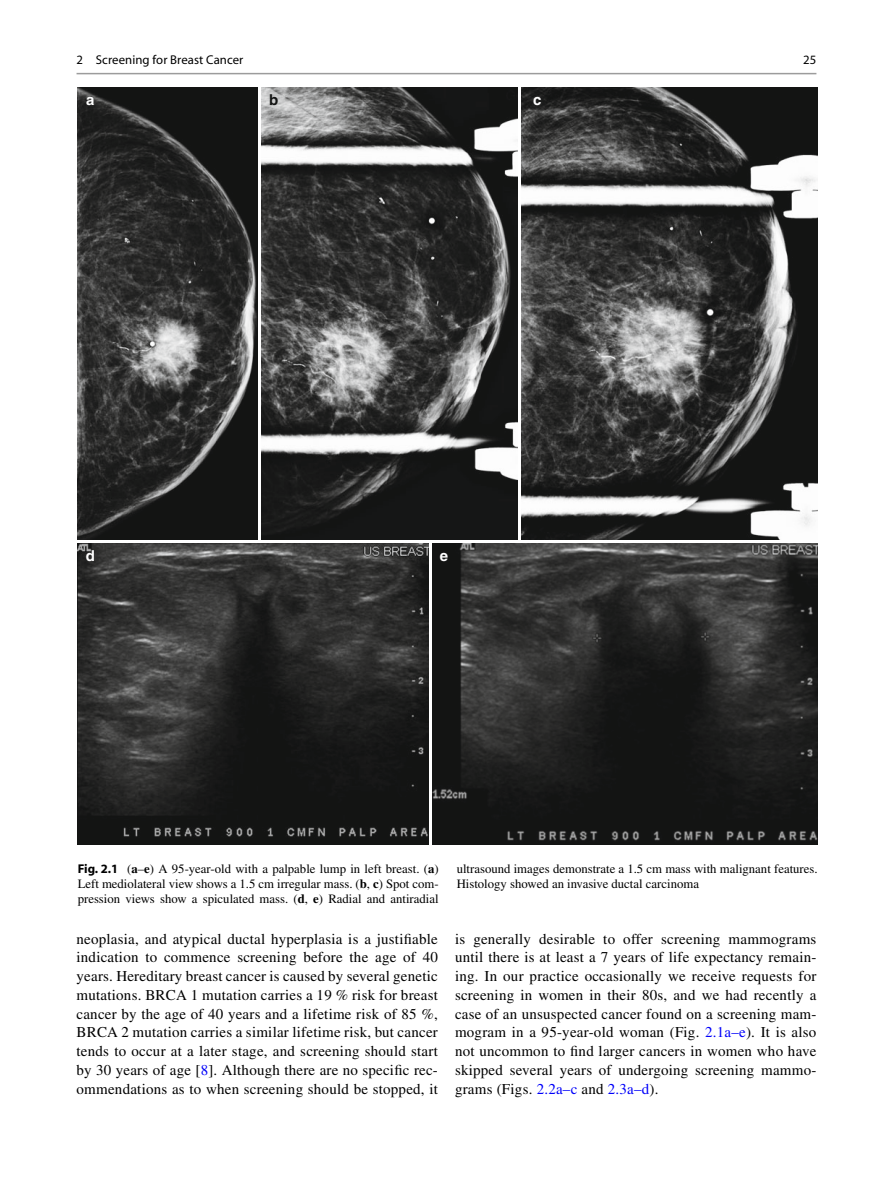
<style>
.page{position:relative;width:893px;height:1187px;background:#fff}
.page>*{position:absolute;margin:0;border:0;box-sizing:border-box;transform-origin:0 0}
.t1{font:15px/18.8px "Times";letter-spacing:.015em;color:#000;text-align:justify}
.t2{font:700 15px "Helvetica";color:#fff}
.t3{font:700 15px "Helvetica";color:#131413}
.t4{font:12.75px/15px "Times";color:#000;text-align:justify}
.t5{font:12.75px "Myriad";letter-spacing:.005em;color:#000}
.s1{font-family:"Myriad";font-weight:700}
.s2{font-weight:700}
.s3{color:#0000fa}
</style>
<div class="page">
<img style="left:78px;top:88px;width:180px;height:451px">
<img style="left:262px;top:88px;width:255px;height:451px">
<img style="left:522px;top:88px;width:296px;height:451px">
<img style="left:78px;top:543px;width:350px;height:301px">
<img style="left:432px;top:543px;width:386px;height:301px">
<hr style="left:77px;top:73px;width:739px;height:1px;background:#9c9c9c">
<p class="t5" style="left:77px;top:55px;width:168px">2 Screening for Breast Cancer</p>
<p class="t2" style="left:86px;top:91px;width:10px">a</p>
<p class="t3" style="left:269px;top:91px;width:11px">b</p>
<p class="t2" style="left:533px;top:91px;width:10px">c</p>
<p class="t2" style="left:86px;top:546px;width:11px">d</p>
<p class="t2" style="left:440px;top:546px;width:10px">e</p>
<p class="t5" style="left:803px;top:55px;width:15px">25</p>
<p class="t4" style="left:78px;top:862px;width:362px"><span class="s1">Fig. 2.1</span> ( <span class="s2">a</span> – <span class="s2">e</span> ) A 95-year-old with a palpable lump in left breast. ( <span class="s2">a</span> )<br>Left mediolateral view shows a 1.5 cm irregular mass. ( <span class="s2">b</span> , <span class="s2">c</span> ) Spot com&shy;pression views show a spiculated mass. ( <span class="s2">d</span> , <span class="s2">e</span> ) Radial and antiradial</p>
<p class="t4" style="left:457px;top:862px;width:362px">ultrasound images demonstrate a 1.5 cm mass with malignant features.<br>Histology showed an invasive ductal carcinoma</p>
<p class="t1" style="left:77px;top:930px;width:363px">neoplasia, and atypical ductal hyperplasia is a justifiable indication to commence screening before the age of 40 years. Hereditary breast cancer is caused by several genetic mutations. BRCA 1 mutation carries a 19 % risk for breast cancer by the age of 40 years and a lifetime risk of 85 %, BRCA 2 mutation carries a similar lifetime risk, but cancer tends to occur at a later stage, and screening should start by 30 years of age [ <span class="s3">8</span> ]. Although there are no specific rec&shy;ommendations as to when screening should be stopped, it</p>
<p class="t1" style="left:455px;top:930px;width:363px">is generally desirable to offer screening mammograms until there is at least a 7 years of life expectancy remain&shy;ing. In our practice occasionally we receive requests for screening in women in their 80s, and we had recently a case of an unsuspected cancer found on a screening mam&shy;mogram in a 95-year-old woman (Fig. <span class="s3">2.1a–e</span> ). It is also not uncommon to find larger cancers in women who have skipped several years of undergoing screening mammo&shy;grams (Figs. <span class="s3">2.2a–c</span> and <span class="s3">2.3a–d</span> ).</p>
</div>
